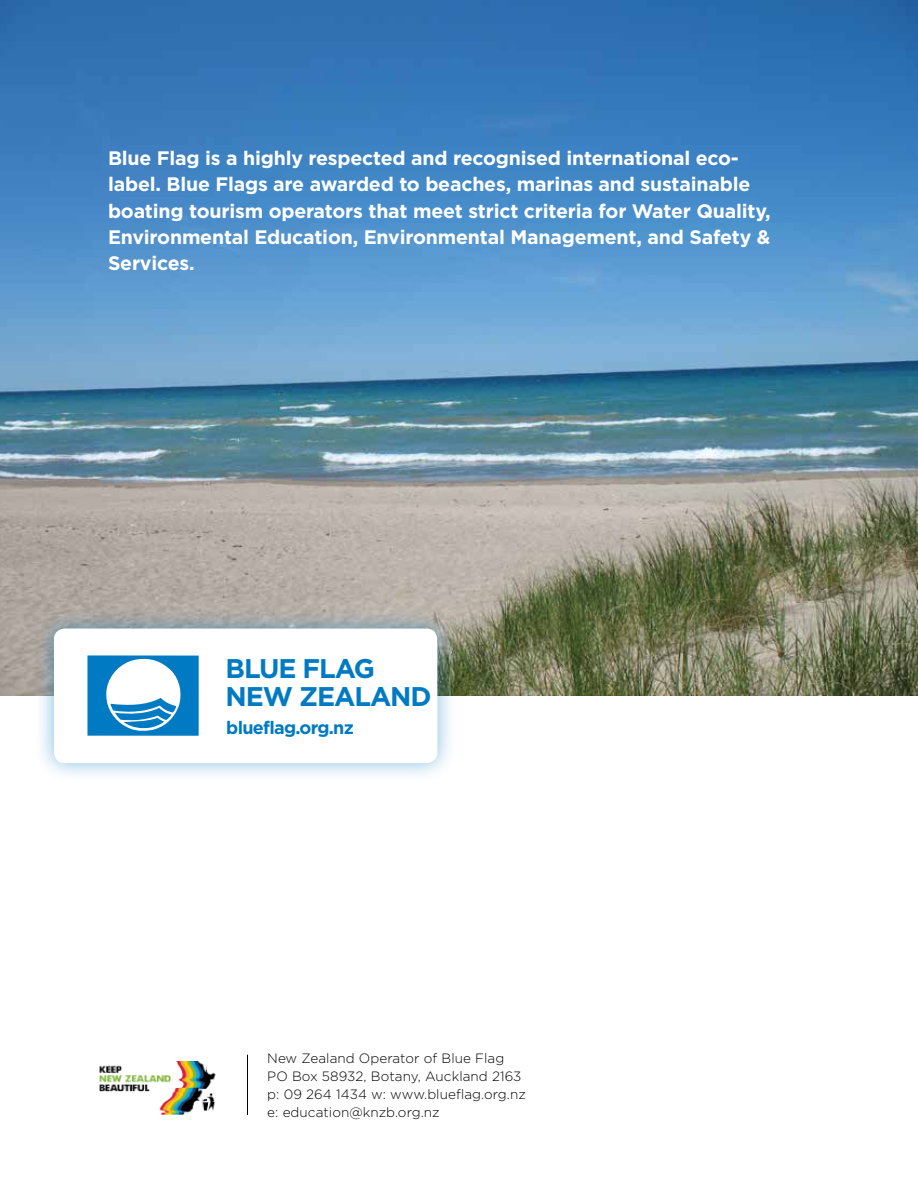
<style>
.page{position:relative;width:918px;height:1188px;background:#fff}
.page>*{position:absolute;margin:0;border:0;box-sizing:border-box;transform-origin:0 0}
.t1{font:700 27px/27.9px "Gotham HTF";letter-spacing:-.04em;color:#007ac2}
.t2{font:700 19.5px/26.2px "Gotham HTF";letter-spacing:-.01em;color:#fff}
.t3{font:700 18px "Gotham HTF";letter-spacing:-.04em;color:#007ac2}
.t4{font:300 13.5px/18px "Gotham";letter-spacing:.005em;color:#000}
</style>
<div class="page">
<img style="left:0;top:0;width:918px;height:695px">
<div style="left:34px;top:608px;width:423px;height:175px;background:#007ac2;opacity:.5"></div>
<div style="left:54px;top:629px;width:383px;height:134px;background:#fff;border-radius:11px"></div>
<div style="left:87px;top:655px;width:112px;height:81px;background:#007ac2"></div>
<svg style="left:106px;top:658px;width:75px;height:73px"></svg>
<hr style="left:247px;top:1055px;width:1px;height:60px;background:#000">
<img style="left:99px;top:1061px;width:117px;height:54px">
<p class="t2" style="left:108px;top:145px;width:664px">Blue Flag is a highly respected and recognised international eco&shy;label. Blue Flags are awarded to beaches, marinas and sustainable boating tourism operators that meet strict criteria for Water Quality, Environmental Education, Environmental Management, and Safety &amp; Services.</p>
<h1 class="t1" style="left:226px;top:654px;width:208px">BLUE FLAG<br>NEW ZEALAND</h1>
<p class="t3" style="left:226px;top:717px;width:129px">blueflag.org.nz</p>
<p class="t4" style="left:267px;top:1049px;width:260px">New Zealand Operator of Blue Flag PO Box 58932, Botany, Auckland 2163 p: 09 264 1434 w: www.blueflag.org.nz e: education@knzb.org.nz</p>
</div>
